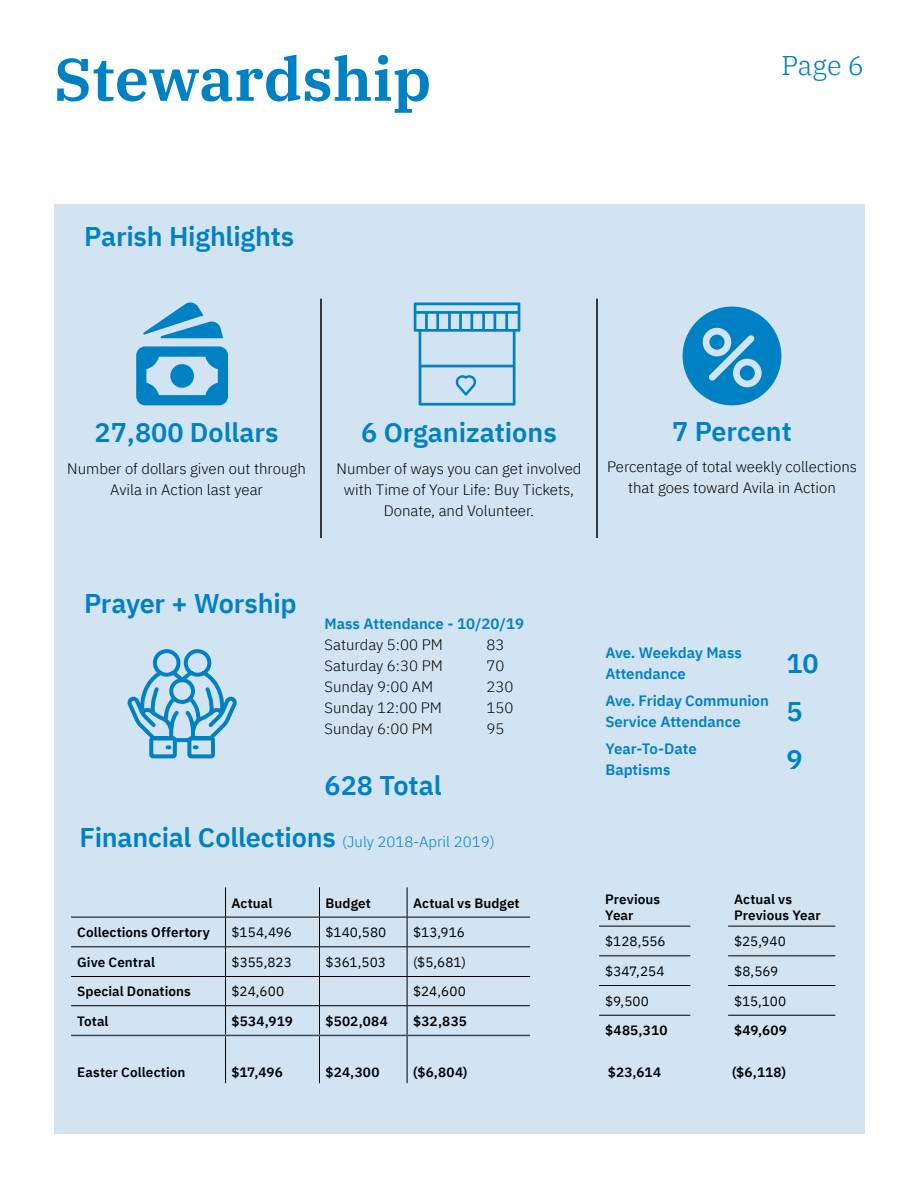
<style>
.page{position:relative;width:918px;height:1188px;background:#fff}
.page>*{position:absolute;margin:0;border:0;box-sizing:border-box;transform-origin:0 0}
.t1{font:600 60px "IBM Plex Serif";color:#0081c3}
.t2{font:600 27px/48.2px "IBM Plex Sans";letter-spacing:-.005em;color:#0081c3}
.t3{font:300 27px "IBM Plex Serif";color:#0081c3}
.t4{font:300 15px/21px "IBM Plex Sans";color:#000;text-align:center}
.t5{font:600 15px/21px "IBM Plex Sans";color:#0081c3}
.t6{font:600 13.5px/16.2px "IBM Plex Sans";letter-spacing:.005em;color:#000}
.t7{font:13.5px "IBM Plex Sans";letter-spacing:.005em;color:#000}
.s1{font-weight:300;font-size:15px}
</style>
<div class="page">
<div style="left:54px;top:205px;width:810px;height:929px;background:#d2e4f2"></div>
<hr style="left:225px;top:887px;width:1px;height:30px;background:#000">
<hr style="left:319px;top:887px;width:1px;height:30px;background:#000">
<hr style="left:407px;top:887px;width:1px;height:30px;background:#000">
<hr style="left:71px;top:917px;width:155px;height:1px;background:#000">
<hr style="left:226px;top:917px;width:94px;height:1px;background:#000">
<hr style="left:320px;top:917px;width:87px;height:1px;background:#000">
<hr style="left:407px;top:917px;width:123px;height:1px;background:#000">
<hr style="left:71px;top:946px;width:155px;height:1px;background:#000">
<hr style="left:226px;top:946px;width:94px;height:1px;background:#000">
<hr style="left:320px;top:946px;width:87px;height:1px;background:#000">
<hr style="left:407px;top:946px;width:123px;height:1px;background:#000">
<hr style="left:71px;top:976px;width:155px;height:1px;background:#000">
<hr style="left:226px;top:976px;width:94px;height:1px;background:#000">
<hr style="left:320px;top:976px;width:87px;height:1px;background:#000">
<hr style="left:407px;top:976px;width:123px;height:1px;background:#000">
<hr style="left:71px;top:1005px;width:155px;height:1px;background:#000">
<hr style="left:226px;top:1005px;width:94px;height:1px;background:#000">
<svg style="left:225px;top:917px;width:1px;height:118px"></svg>
<hr style="left:320px;top:1005px;width:87px;height:1px;background:#000">
<svg style="left:319px;top:917px;width:1px;height:118px"></svg>
<hr style="left:407px;top:1005px;width:123px;height:1px;background:#000">
<svg style="left:407px;top:917px;width:1px;height:118px"></svg>
<hr style="left:225px;top:1036px;width:1px;height:47px;background:#000">
<hr style="left:319px;top:1036px;width:1px;height:47px;background:#000">
<hr style="left:407px;top:1036px;width:1px;height:47px;background:#000">
<hr style="left:71px;top:1035px;width:155px;height:1px;background:#324d5c">
<hr style="left:226px;top:1035px;width:94px;height:1px;background:#324d5c">
<hr style="left:320px;top:1035px;width:87px;height:1px;background:#324d5c">
<hr style="left:407px;top:1035px;width:123px;height:1px;background:#324d5c">
<hr style="left:599px;top:926px;width:91px;height:1px;background:#000">
<hr style="left:599px;top:955px;width:91px;height:1px;background:#000">
<hr style="left:599px;top:985px;width:91px;height:1px;background:#000">
<hr style="left:599px;top:1015px;width:91px;height:1px;background:#000">
<hr style="left:728px;top:926px;width:107px;height:1px;background:#000">
<hr style="left:728px;top:955px;width:107px;height:1px;background:#000">
<hr style="left:728px;top:985px;width:107px;height:1px;background:#000">
<hr style="left:728px;top:1015px;width:107px;height:1px;background:#000">
<svg style="left:127px;top:649px;width:110px;height:110px"></svg>
<hr style="left:320px;top:299px;width:2px;height:239px;background:#000">
<hr style="left:596px;top:299px;width:2px;height:239px;background:#000">
<svg style="left:136px;top:302px;width:92px;height:103px"></svg>
<svg style="left:414px;top:302px;width:106px;height:104px"></svg>
<svg style="left:683px;top:307px;width:98px;height:98px"></svg>
<div style="left:709px;top:335px;width:16px;height:15px;background:#0081c3;border-radius:50%"></div>
<h1 class="t1" style="left:54px;top:32px;width:379px">Stewardship</h1>
<h2 class="t2" style="left:84px;top:210px;width:212px">Parish Highlights</h2>
<h2 class="t3" style="left:782px;top:45px;width:84px">Page 6</h2>
<h2 class="t2" style="left:95px;top:406px;width:186px">27,800 Dollars</h2>
<p class="t4" style="left:67px;top:457px;width:240px">Number of dollars given out through<br>Avila in Action last year</p>
<h2 class="t2" style="left:361px;top:406px;width:197px">6 Organizations</h2>
<p class="t4" style="left:337px;top:457px;width:246px">Number of ways you can get involved with Time of Your Life: Buy Tickets,<br>Donate, and Volunteer.</p>
<h2 class="t2" style="left:672px;top:405px;width:121px">7 Percent</h2>
<p class="t4" style="left:607px;top:455px;width:251px">Percentage of total weekly collections that goes toward Avila in Action</p>
<h2 class="t2" style="left:84px;top:577px;width:214px">Prayer + Worship</h2>
<p class="t5" style="left:325px;top:612px;width:201px">Mass Attendance - 10/20/19</p>
<p class="t4" style="left:325px;top:633px;width:120px">Saturday 5:00 PM</p>
<p class="t4" style="left:487px;top:633px;width:19px">83</p>
<p class="t4" style="left:325px;top:654px;width:120px">Saturday 6:30 PM</p>
<p class="t4" style="left:487px;top:654px;width:19px">70</p>
<p class="t4" style="left:325px;top:675px;width:110px">Sunday 9:00 AM</p>
<p class="t4" style="left:487px;top:675px;width:28px">230</p>
<p class="t4" style="left:325px;top:696px;width:119px">Sunday 12:00 PM</p>
<p class="t4" style="left:487px;top:696px;width:28px">150</p>
<p class="t4" style="left:325px;top:717px;width:110px">Sunday 6:00 PM</p>
<p class="t4" style="left:487px;top:717px;width:19px">95</p>
<h2 class="t2" style="left:325px;top:759px;width:119px">628 Total</h2>
<h2 class="t2" style="left:80px;top:811px;width:417px">Financial Collections <span class="s1">(July 2018-April 2019)</span></h2>
<p class="t6" style="left:232px;top:893px;width:42px">Actual</p>
<p class="t6" style="left:326px;top:893px;width:47px">Budget</p>
<p class="t6" style="left:413px;top:893px;width:108px">Actual vs Budget</p>
<p class="t6" style="left:77px;top:923px;width:134px">Collections Offertory</p>
<p class="t7" style="left:232px;top:922px;width:62px">$154,496</p>
<p class="t7" style="left:326px;top:922px;width:62px">$140,580</p>
<p class="t7" style="left:413px;top:922px;width:53px">$13,916</p>
<p class="t6" style="left:77px;top:953px;width:79px">Give Central</p>
<p class="t7" style="left:232px;top:952px;width:62px">$355,823</p>
<p class="t7" style="left:326px;top:952px;width:62px">$361,503</p>
<p class="t7" style="left:413px;top:952px;width:55px">($5,681)</p>
<p class="t6" style="left:77px;top:982px;width:115px">Special Donations</p>
<p class="t7" style="left:232px;top:981px;width:54px">$24,600</p>
<p class="t7" style="left:413px;top:981px;width:54px">$24,600</p>
<p class="t6" style="left:77px;top:1012px;width:33px">Total</p>
<p class="t6" style="left:232px;top:1012px;width:63px">$534,919</p>
<p class="t6" style="left:326px;top:1012px;width:64px">$502,084</p>
<p class="t6" style="left:413px;top:1012px;width:55px">$32,835</p>
<p class="t6" style="left:77px;top:1063px;width:110px">Easter Collection</p>
<p class="t6" style="left:232px;top:1063px;width:53px">$17,496</p>
<p class="t6" style="left:326px;top:1063px;width:56px">$24,300</p>
<p class="t6" style="left:413px;top:1063px;width:56px">($6,804)</p>
<p class="t5" style="left:605px;top:641px;width:138px">Ave. Weekday Mass<br>Attendance</p>
<p class="t5" style="left:605px;top:689px;width:165px">Ave. Friday Communion<br>Service Attendance</p>
<p class="t5" style="left:605px;top:737px;width:93px">Year-To-Date<br>Baptisms</p>
<h2 class="t2" style="left:786px;top:637px;width:34px">10<br>5<br>9</h2>
<p class="t6" style="left:605px;top:890px;width:57px">Previous<br>Year</p>
<p class="t7" style="left:605px;top:931px;width:62px">$128,556</p>
<p class="t7" style="left:605px;top:961px;width:61px">$347,254</p>
<p class="t7" style="left:605px;top:991px;width:45px">$9,500</p>
<p class="t6" style="left:605px;top:1021px;width:64px">$485,310</p>
<p class="t6" style="left:734px;top:890px;width:88px">Actual vs<br>Previous Year</p>
<p class="t7" style="left:734px;top:931px;width:53px">$25,940</p>
<p class="t7" style="left:734px;top:961px;width:46px">$8,569</p>
<p class="t7" style="left:734px;top:991px;width:54px">$15,100</p>
<p class="t6" style="left:734px;top:1021px;width:54px">$49,609</p>
<p class="t6" style="left:608px;top:1063px;width:55px">$23,614</p>
<p class="t6" style="left:732px;top:1063px;width:56px">($6,118)</p>
</div>
